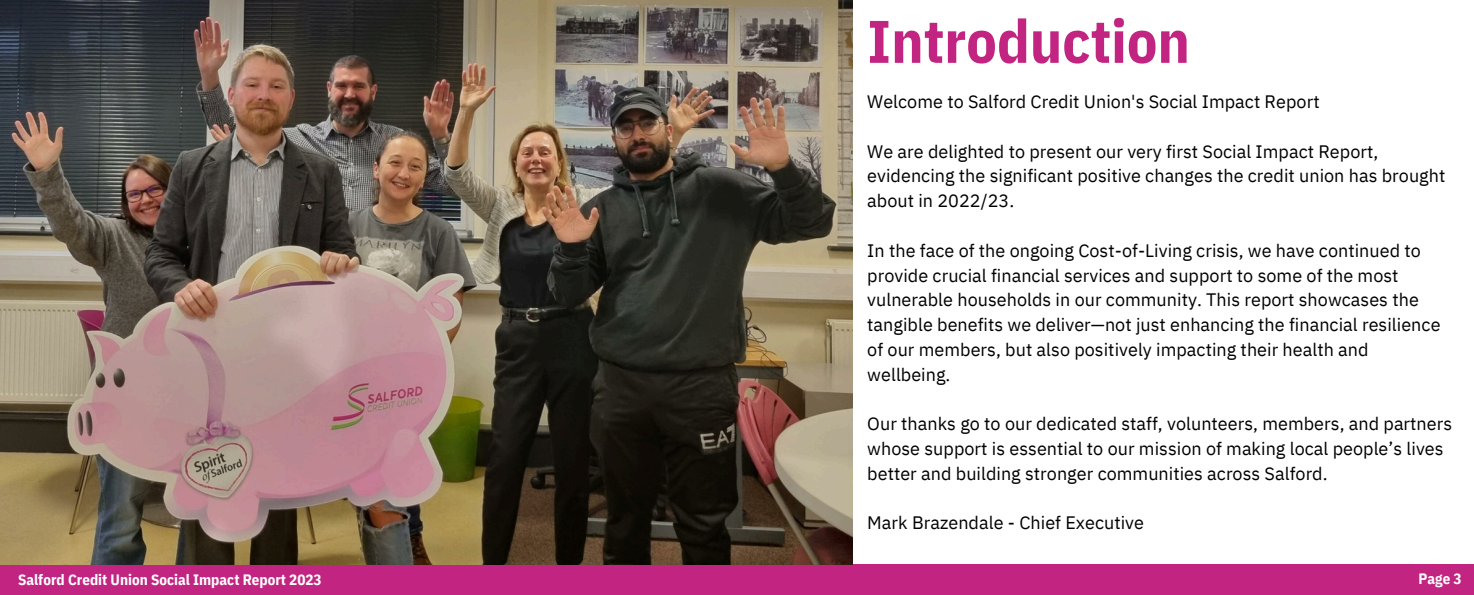
<style>
.page{position:relative;width:1474px;height:595px;background:#fff}
.page>*{position:absolute;margin:0;border:0;box-sizing:border-box;transform-origin:0 0}
.t1{font:700 60px "IBM Plex Sans Cond";color:#c22581}
.t2{font:18px/24.8px "IBM Plex Sans";color:#000}
.t3{font:700 15px "IBM Plex Sans Cond";color:#fff}
</style>
<div class="page">
<div style="left:0;top:564px;width:1474px;height:31px;background:#c22581"></div>
<img style="left:0;top:0;width:852px;height:564px">
<h1 class="t1" style="left:867px;top:1px;width:324px">Introduction</h1>
<h2 class="t2" style="left:867px;top:89px;width:454px">Welcome to Salford Credit Union's Social Impact Report</h2>
<h2 class="t2" style="left:867px;top:139px;width:580px">We are delighted to present our very first Social Impact Report, evidencing the significant positive changes the credit union has brought about in 2022/23.</h2>
<h2 class="t2" style="left:867px;top:238px;width:575px">In the face of the ongoing Cost-of-Living crisis, we have continued to provide crucial financial services and support to some of the most vulnerable households in our community. This report showcases the tangible benefits we deliver—not just enhancing the financial resilience of our members, but also positively impacting their health and wellbeing.</h2>
<h2 class="t2" style="left:867px;top:411px;width:586px">Our thanks go to our dedicated staff, volunteers, members, and partners whose support is essential to our mission of making local people’s lives better and building stronger communities across Salford.</h2>
<h2 class="t2" style="left:867px;top:510px;width:278px">Mark Brazendale - Chief Executive</h2>
<p class="t3" style="left:18px;top:570px;width:305px">Salford Credit Union Social Impact Report 2023</p>
<p class="t3" style="left:1418px;top:568px;width:45px">Page 3</p>
</div>
